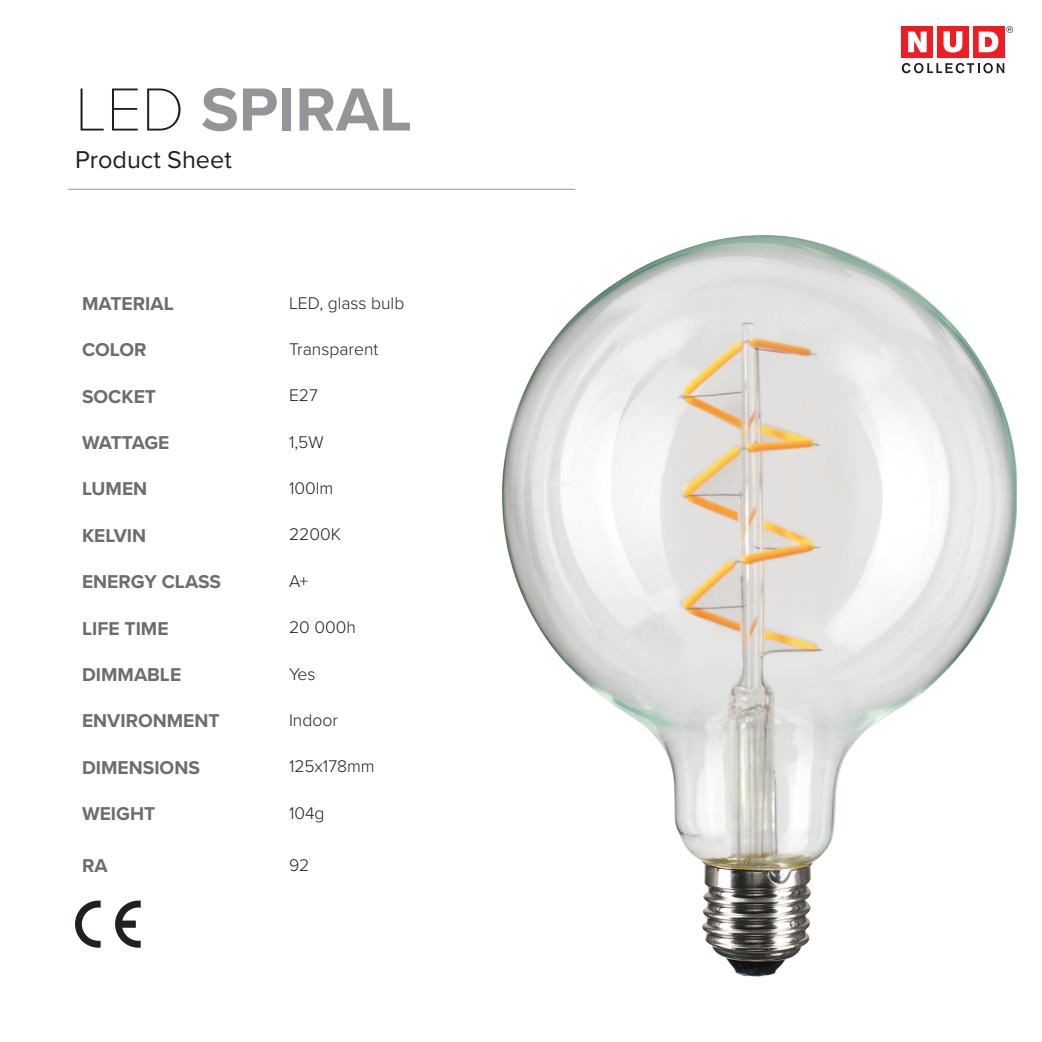
<style>
.page{position:relative;width:1042px;height:1042px;background:#fff}
.page>*{position:absolute;margin:0;border:0;box-sizing:border-box;transform-origin:0 0}
.t1{font:700 63px "Proxima Nova";color:#939598}
.t2{font:25.2px "Proxima Nova";color:#231f20}
.t3{font:700 19.25px "Proxima Nova";color:#6c6d70}
.t4{font:700 19.25px "Proxima Nova";letter-spacing:-.04em;color:#6c6d70}
.t5{font:300 17.5px "Proxima Nova";color:#231f20}
.s1{font-family:"Proxima Nova T";font-weight:100;color:#231f20}
</style>
<div class="page">
<img style="left:501px;top:236px;width:515px;height:741px">
<hr style="left:68px;top:189px;width:507px;height:1px;background:#939598">
<div style="left:901px;top:26px;width:32px;height:32px;background:#ee1d23"></div>
<div style="left:937px;top:26px;width:31px;height:32px;background:#ee1d23"></div>
<div style="left:973px;top:26px;width:31px;height:32px;background:#ee1d23"></div>
<svg style="left:908px;top:32px;width:18px;height:20px"></svg>
<svg style="left:943px;top:31px;width:19px;height:21px"></svg>
<svg style="left:978px;top:32px;width:20px;height:20px"></svg>
<svg style="left:902px;top:63px;width:102px;height:10px"></svg>
<svg style="left:1006px;top:26px;width:7px;height:7px"></svg>
<svg style="left:75px;top:900px;width:26px;height:47px"></svg>
<svg style="left:115px;top:900px;width:26px;height:47px"></svg>
<p class="t1" style="left:75px;top:63px;width:338px"><span class="s1">LED</span> SPIRAL</p>
<p class="t2" style="left:75px;top:141px;width:158px">Product Sheet</p>
<p class="t3" style="left:82px;top:289px;width:93px">MATERIAL</p>
<p class="t5" style="left:289px;top:290px;width:117px">LED, glass bulb</p>
<p class="t3" style="left:82px;top:336px;width:66px">COLOR</p>
<p class="t5" style="left:289px;top:336px;width:91px">Transparent</p>
<p class="t3" style="left:82px;top:382px;width:76px">SOCKET</p>
<p class="t5" style="left:289px;top:382px;width:30px">E27</p>
<p class="t4" style="left:82px;top:428px;width:89px">WATTAGE</p>
<p class="t5" style="left:289px;top:429px;width:36px">1,5W</p>
<p class="t3" style="left:82px;top:475px;width:67px">LUMEN</p>
<p class="t5" style="left:289px;top:475px;width:46px">100lm</p>
<p class="t3" style="left:82px;top:521px;width:66px">KELVIN</p>
<p class="t5" style="left:289px;top:521px;width:53px">2200K</p>
<p class="t3" style="left:82px;top:567px;width:141px">ENERGY CLASS</p>
<p class="t5" style="left:289px;top:568px;width:21px">A+</p>
<p class="t3" style="left:82px;top:614px;width:88px">LIFE TIME</p>
<p class="t5" style="left:289px;top:614px;width:68px">20 000h</p>
<p class="t3" style="left:82px;top:660px;width:101px">DIMMABLE</p>
<p class="t5" style="left:289px;top:660px;width:28px">Yes</p>
<p class="t3" style="left:82px;top:706px;width:139px">ENVIRONMENT</p>
<p class="t5" style="left:289px;top:707px;width:50px">Indoor</p>
<p class="t3" style="left:82px;top:753px;width:119px">DIMENSIONS</p>
<p class="t5" style="left:289px;top:753px;width:87px">125x178mm</p>
<p class="t3" style="left:82px;top:799px;width:75px">WEIGHT</p>
<p class="t5" style="left:289px;top:800px;width:37px">104g</p>
<p class="t3" style="left:82px;top:851px;width:27px">RA</p>
<p class="t5" style="left:289px;top:851px;width:22px">92</p>
</div>
